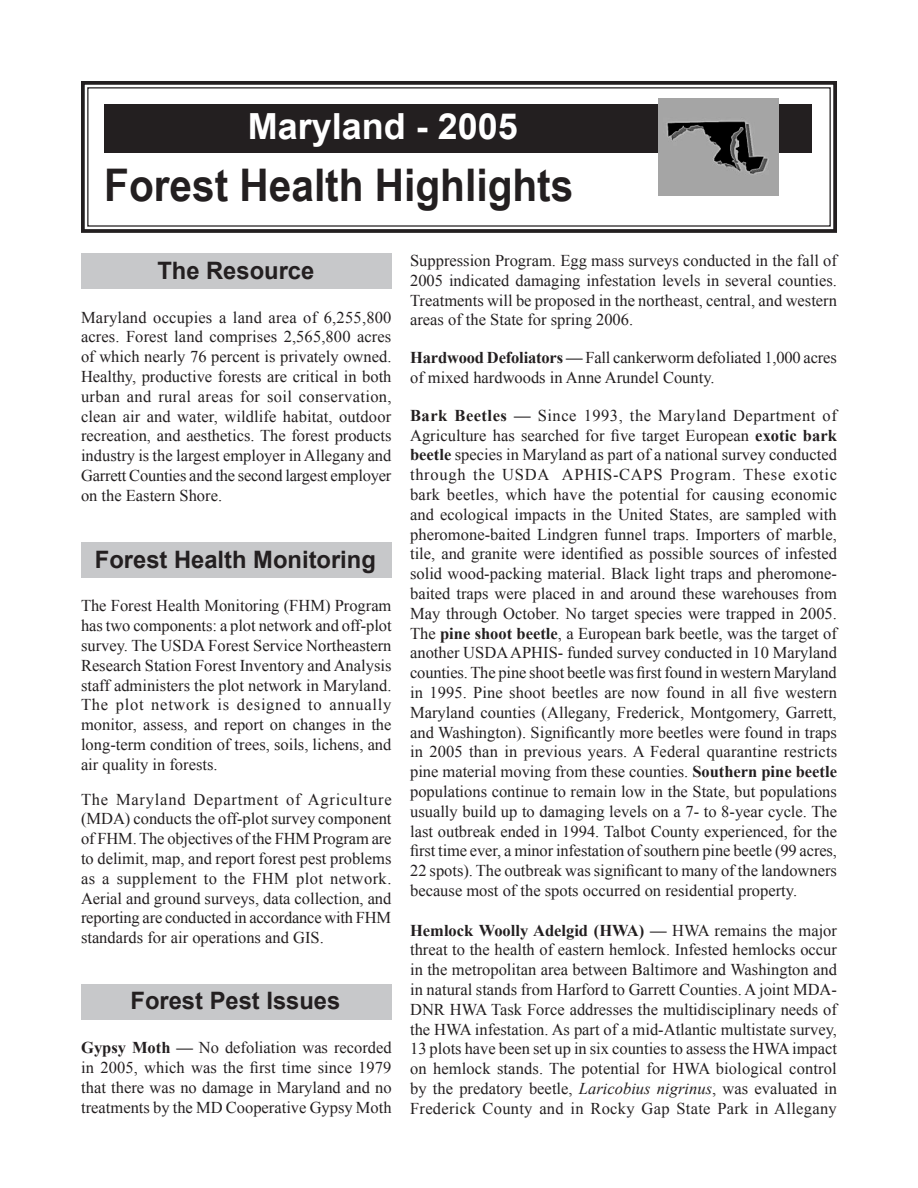
<style>
.page{position:relative;width:918px;height:1188px;background:#fff}
.page>*{position:absolute;margin:0;border:0;box-sizing:border-box;transform-origin:0 0}
.t1{font:700 45px "Arial Narrow";color:#231f20;scale:1.1 1}
.t2{font:700 36px "Arial";color:#fff}
.t3{font:700 24px "Arial";color:#231f20}
.t4{font:16.5px/19.8px "Times New Roman";color:#231f20;text-align:justify}
.s1{font-weight:700}
.s2{font-style:italic}
</style>
<div class="page">
<div style="left:81px;top:253px;width:310px;height:36px;background:#c7c8ca"></div>
<div style="left:81px;top:985px;width:310px;height:35px;background:#c7c8ca"></div>
<div style="left:81px;top:543px;width:310px;height:35px;background:#c7c8ca"></div>
<svg style="left:81px;top:81px;width:756px;height:152px"></svg>
<div style="left:87px;top:87px;width:744px;height:140px;border:1px solid #231f20"></div>
<img style="left:659px;top:99px;width:119px;height:96px">
<p class="t2" style="left:248px;top:102px;width:272px">Maryland - 2005</p>
<p class="t1" style="left:104px;top:151px;width:428px">Forest Health Highlights</p>
<h2 class="t3" style="left:157px;top:255px;width:159px">The Resource</h2>
<p class="t4" style="left:81px;top:307px;width:312px">Maryland occupies a land area of 6,255,800 acres. Forest land comprises 2,565,800 acres of which nearly 76 percent is privately owned.<br>Healthy, productive forests are critical in both urban and rural areas for soil conservation, clean air and water, wildlife habitat, outdoor recreation, and aesthetics. The forest products industry is the largest employer in Allegany and Garrett Counties and the second largest employer on the Eastern Shore.</p>
<h2 class="t3" style="left:95px;top:543px;width:282px">Forest Health Monitoring</h2>
<p class="t4" style="left:81px;top:596px;width:312px">The Forest Health Monitoring (FHM) Program has two components: a plot network and off-plot survey. The USDA Forest Service Northeastern Research Station Forest Inventory and Analysis staff administers the plot network in Maryland.<br>The plot network is designed to annually monitor, assess, and report on changes in the long-term condition of trees, soils, lichens, and air quality in forests.</p>
<p class="t4" style="left:81px;top:789px;width:312px">The Maryland Department of Agriculture (MDA) conducts the off-plot survey component of FHM. The objectives of the FHM Program are to delimit, map, and report forest pest problems as a supplement to the FHM plot network.<br>Aerial and ground surveys, data collection, and reporting are conducted in accordance with FHM standards for air operations and GIS.</p>
<h2 class="t3" style="left:131px;top:985px;width:211px">Forest Pest Issues</h2>
<p class="t4" style="left:81px;top:1038px;width:312px"><span class="s1">Gypsy Moth —</span> No defoliation was recorded in 2005, which was the first time since 1979 that there was no damage in Maryland and no treatments by the MD Cooperative Gypsy Moth</p>
<p class="t4" style="left:410px;top:250px;width:428px">Suppression Program. Egg mass surveys conducted in the fall of 2005 indicated damaging infestation levels in several counties.<br>Treatments will be proposed in the northeast, central, and western areas of the State for spring 2006.</p>
<p class="t4" style="left:410px;top:348px;width:428px"><span class="s1">Hardwood Defoliators —</span> Fall cankerworm defoliated 1,000 acres of mixed hardwoods in Anne Arundel County.</p>
<p class="t4" style="left:410px;top:405px;width:429px"><span class="s1">Bark Beetles —</span> Since 1993, the Maryland Department of Agriculture has searched for five target European <span class="s1">exotic bark beetle</span> species in Maryland as part of a national survey conducted through the USDA APHIS-CAPS Program. These exotic bark beetles, which have the potential for causing economic and ecological impacts in the United States, are sampled with pheromone-baited Lindgren funnel traps. Importers of marble, tile, and granite were identified as possible sources of infested solid wood-packing material. Black light traps and pheromone&shy;baited traps were placed in and around these warehouses from May through October. No target species were trapped in 2005.<br>The <span class="s1">pine shoot beetle</span>, a European bark beetle, was the target of another USDAAPHIS- funded survey conducted in 10 Maryland counties. The pine shoot beetle was first found in western Maryland in 1995. Pine shoot beetles are now found in all five western Maryland counties (Allegany, Frederick, Montgomery, Garrett, and Washington). Significantly more beetles were found in traps in 2005 than in previous years. A Federal quarantine restricts pine material moving from these counties. <span class="s1">Southern pine beetle </span>populations continue to remain low in the State, but populations usually build up to damaging levels on a 7- to 8-year cycle. The last outbreak ended in 1994. Talbot County experienced, for the first time ever, a minor infestation of southern pine beetle (99 acres, 22 spots). The outbreak was significant to many of the landowners because most of the spots occurred on residential property.</p>
<p class="t4" style="left:410px;top:920px;width:428px"><span class="s1">Hemlock Woolly Adelgid (HWA) —</span> HWA remains the major threat to the health of eastern hemlock. Infested hemlocks occur in the metropolitan area between Baltimore and Washington and in natural stands from Harford to Garrett Counties. A joint MDA-DNR HWA Task Force addresses the multidisciplinary needs of the HWA infestation. As part of a mid-Atlantic multistate survey, 13 plots have been set up in six counties to assess the HWA impact on hemlock stands. The potential for HWA biological control by the predatory beetle, <span class="s2">Laricobius nigrinus</span>, was evaluated in Frederick County and in Rocky Gap State Park in Allegany</p>
</div>
